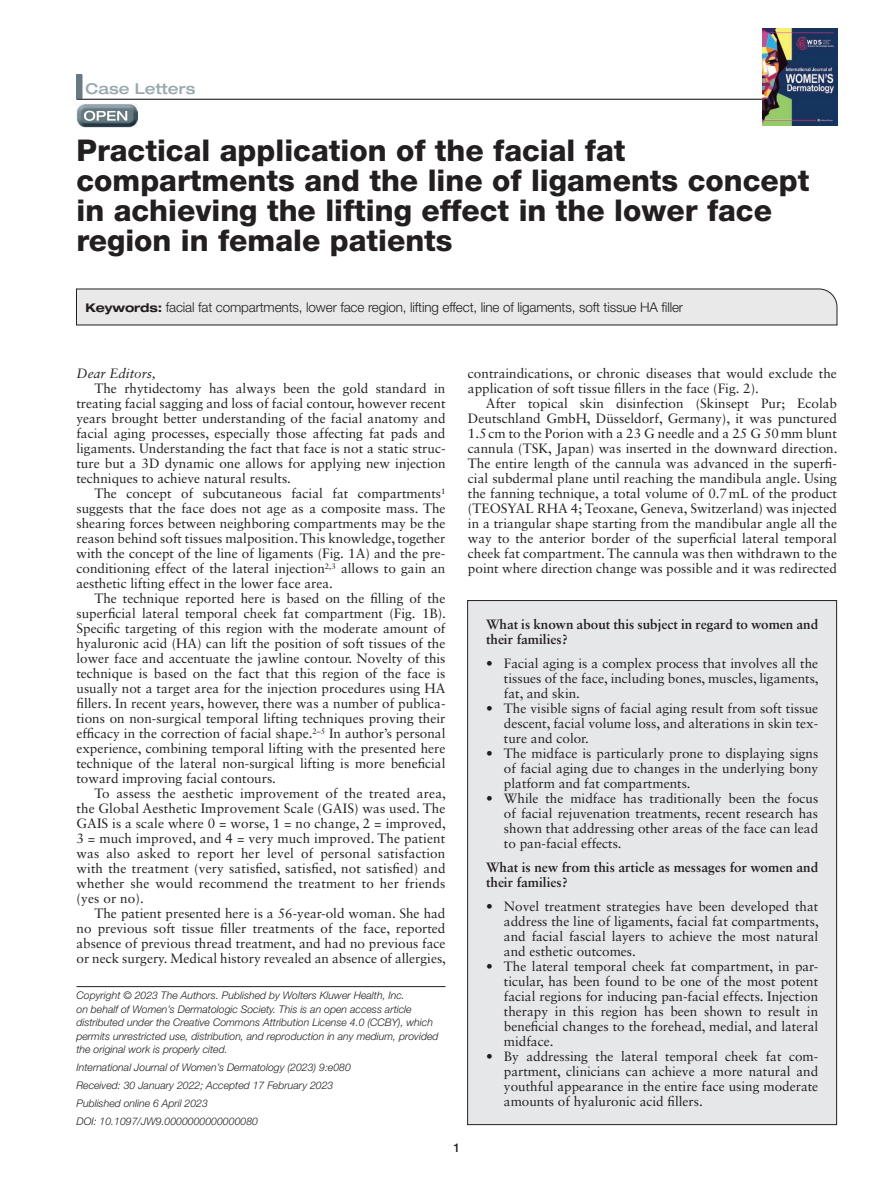
<style>
.page{position:relative;width:891px;height:1188px;background:#fff}
.page>*{position:absolute;margin:0;border:0;box-sizing:border-box;transform-origin:0 0}
.t1{font:800 30px/30px "Helvetica Neue LT Std";color:#231f20}
.t2{font:500 expanded 15px "Helvetica Neue LT Std";color:#98a8ae}
.t3{font:13.5px/15px "Sabon LT Std";color:#231f20;text-align:justify}
.t4{font:700 13.5px/15px "Sabon LT Std";color:#231f20}
.t5{font:300 13.5px "Helvetica Neue LT Std";letter-spacing:-.01em;color:#231f20}
.t6{font:italic 13.5px "Sabon LT Std";color:#231f20}
.t7{font:500 12px "Helvetica Neue LT Std";color:#231f20}
.t8{font:italic 300 10.5px/13.5px "Helvetica Neue LT Std";color:#231f20}
.s1{font-weight:700;font-stretch:expanded;font-size:12px}
</style>
<div class="page">
<div style="left:76px;top:74px;width:6px;height:25px;background:#677981"></div>
<hr style="left:76px;top:99px;width:761px;height:1px;background:#231f20">
<img style="left:76px;top:104px;width:61px;height:24px">
<svg style="left:84px;top:111px;width:43px;height:10px"></svg>
<img style="left:763px;top:28px;width:75px;height:97px">
<svg style="left:76px;top:288px;width:762px;height:38px;background:#dedede"></svg>
<div style="left:468px;top:601px;width:369px;height:524px;background:#e6e7e9"></div>
<hr style="left:76px;top:986px;width:370px;height:1px;background:#231f20">
<p class="t2" style="left:86px;top:80px;width:111px">Case Letters</p>
<h1 class="t1" style="left:76px;top:135px;width:734px">Practical application of the facial fat compartments and the line of ligaments concept in achieving the lifting effect in the lower face region in female patients</h1>
<p class="t5" style="left:86px;top:299px;width:599px"><span class="s1">Keywords:</span> facial fat compartments, lower face region, lifting effect, line of ligaments, soft tissue HA filler</p>
<p class="t6" style="left:76px;top:366px;width:81px">Dear Editors,</p>
<p class="t3" style="left:76px;top:381px;width:371px;text-indent:18px">The rhytidectomy has always been the gold standard in treating facial sagging and loss of facial contour, however recent years brought better understanding of the facial anatomy and facial aging processes, especially those affecting fat pads and ligaments. Understanding the fact that face is not a static struc&shy;ture but a 3D dynamic one allows for applying new injection techniques to achieve natural results.</p>
<p class="t3" style="left:76px;top:486px;width:371px;text-indent:18px">The concept of subcutaneous facial fat compartments<sup>1 </sup>suggests that the face does not age as a composite mass. The shearing forces between neighboring compartments may be the reason behind soft tissues malposition. This knowledge, together with the concept of the line of ligaments (Fig. 1A) and the pre&shy;conditioning effect of the lateral injection<sup>2,3</sup> allows to gain an aesthetic lifting effect in the lower face area.</p>
<p class="t3" style="left:76px;top:591px;width:371px;text-indent:18px">The technique reported here is based on the filling of the superficial lateral temporal cheek fat compartment (Fig. 1B).<br>Specific targeting of this region with the moderate amount of hyaluronic acid (HA) can lift the position of soft tissues of the lower face and accentuate the jawline contour. Novelty of this technique is based on the fact that this region of the face is usually not a target area for the injection procedures using HA fillers. In recent years, however, there was a number of publica&shy;tions on non-surgical temporal lifting techniques proving their efficacy in the correction of facial shape.<sup>2–5</sup> In author’s personal experience, combining temporal lifting with the presented here technique of the lateral non-surgical lifting is more beneficial toward improving facial contours.</p>
<p class="t3" style="left:76px;top:786px;width:371px;text-indent:18px">To assess the aesthetic improvement of the treated area, the Global Aesthetic Improvement Scale (GAIS) was used. The GAIS is a scale where 0 = worse, 1 = no change, 2 = improved, 3 = much improved, and 4 = very much improved. The patient was also asked to report her level of personal satisfaction with the treatment (very satisfied, satisfied, not satisfied) and whether she would recommend the treatment to her friends (yes or no).</p>
<p class="t3" style="left:76px;top:906px;width:371px;text-indent:18px">The patient presented here is a 56-year-old woman. She had no previous soft tissue filler treatments of the face, reported absence of previous thread treatment, and had no previous face or neck surgery. Medical history revealed an absence of allergies,</p>
<p class="t8" style="left:76px;top:988px;width:364px">Copyright © 2023 The Authors. Published by Wolters Kluwer Health, Inc.<br>on behalf of Women’s Dermatologic Society. This is an open access article distributed under the Creative Commons Attribution License 4.0 (CCBY), which permits unrestricted use, distribution, and reproduction in any medium, provided the original work is properly cited.</p>
<p class="t8" style="left:76px;top:1058px;width:276px;line-height:18px">International Journal of Women’s Dermatology (2023) 9:e080<br>Received: 30 January 2022; Accepted 17 February 2023<br>Published online 6 April 2023<br>DOI: 10.1097/JW9.0000000000000080</p>
<p class="t7" style="left:453px;top:1140px;width:8px">1</p>
<p class="t3" style="left:468px;top:366px;width:370px">contraindications, or chronic diseases that would exclude the application of soft tissue fillers in the face (Fig. 2).</p>
<p class="t3" style="left:468px;top:396px;width:371px;text-indent:18px">After topical skin disinfection (Skinsept Pur; Ecolab Deutschland GmbH, Düsseldorf, Germany), it was punctured 1.5cm to the Porion with a 23 G needle and a 25 G 50mm blunt cannula (TSK, Japan) was inserted in the downward direction.<br>The entire length of the cannula was advanced in the superfi&shy;cial subdermal plane until reaching the mandibula angle. Using the fanning technique, a total volume of 0.7mL of the product (TEOSYAL RHA 4; Teoxane, Geneva, Switzerland) was injected in a triangular shape starting from the mandibular angle all the way to the anterior border of the superficial lateral temporal cheek fat compartment. The cannula was then withdrawn to the point where direction change was possible and it was redirected</p>
<p class="t4" style="left:486px;top:617px;width:334px">What is known about this subject in regard to women and their families?</p>
<p class="t3" style="left:504px;top:656px;width:316px;text-indent:-18px">• Facial aging is a complex process that involves all the tissues of the face, including bones, muscles, ligaments, fat, and skin.</p>
<p class="t3" style="left:504px;top:701px;width:316px;text-indent:-18px">• The visible signs of facial aging result from soft tissue descent, facial volume loss, and alterations in skin tex&shy;ture and color.</p>
<p class="t3" style="left:504px;top:746px;width:316px;text-indent:-18px">• The midface is particularly prone to displaying signs of facial aging due to changes in the underlying bony platform and fat compartments.</p>
<p class="t3" style="left:504px;top:791px;width:316px;text-indent:-18px">• While the midface has traditionally been the focus of facial rejuvenation treatments, recent research has shown that addressing other areas of the face can lead to pan-facial effects.</p>
<p class="t4" style="left:486px;top:860px;width:334px">What is new from this article as messages for women and their families?</p>
<p class="t3" style="left:504px;top:899px;width:316px;text-indent:-18px">• Novel treatment strategies have been developed that address the line of ligaments, facial fat compartments, and facial fascial layers to achieve the most natural and esthetic outcomes.</p>
<p class="t3" style="left:504px;top:959px;width:316px;text-indent:-18px">• The lateral temporal cheek fat compartment, in par&shy;ticular, has been found to be one of the most potent facial regions for inducing pan-facial effects. Injection therapy in this region has been shown to result in beneficial changes to the forehead, medial, and lateral midface.</p>
<p class="t3" style="left:504px;top:1049px;width:316px;text-indent:-18px">• By addressing the lateral temporal cheek fat com&shy;partment, clinicians can achieve a more natural and youthful appearance in the entire face using moderate amounts of hyaluronic acid fillers.</p>
</div>
